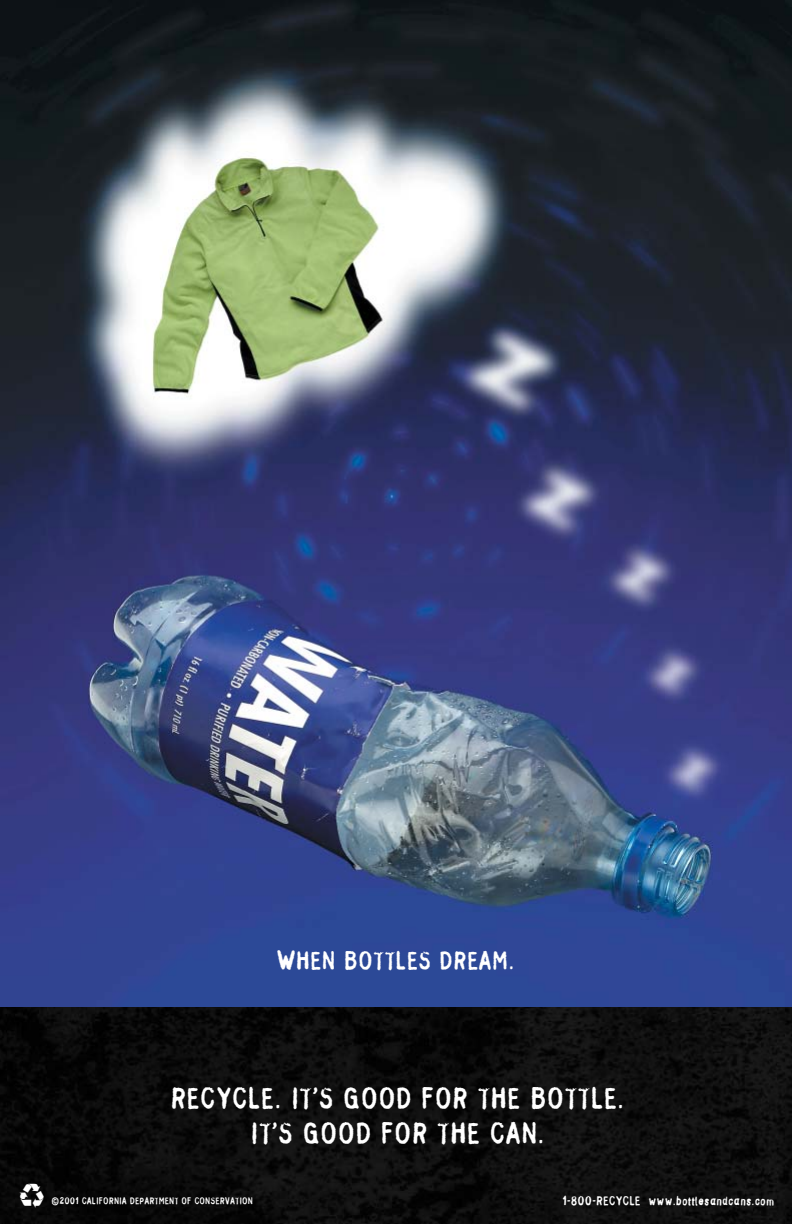
<style>
.page{position:relative;width:792px;height:1224px;background:#fff}
.page>*{position:absolute;margin:0;border:0;box-sizing:border-box;transform-origin:0 0}
.t1{font:28px/35px "Stamp Gothic";color:#fff;text-align:center;scale:.9 1}
.t2{font:24px "Stamp Gothic";color:#fff;scale:.9 1}
.t3{font:24px "Recycle";color:#fff}
.t4{font:12px "Stamp Gothic";color:#fff;scale:.9 1}
.t5{font:9px "Stamp Gothic";color:#fff;scale:.9 1}
</style>
<div class="page">
<img style="left:0;top:0;width:792px;height:1007px">
<div style="left:0;top:1007px;width:792px;height:216px;background:#0d0d0d"></div>
<p class="t2" style="left:277px;top:952px;width:266px">WHEN BOTTLES DREAM.</p>
<p class="t1" style="left:170px;top:1082px;width:506px">RECYCLE. IT’S GOOD FOR THE BOTTLE.<br>IT’S GOOD FOR THE CAN.</p>
<p class="t3" style="left:18px;top:1183px;width:28px">C</p>
<p class="t5" style="left:51px;top:1198px;width:226px">©2001 CALIFORNIA DEPARTMENT OF CONSERVATION</p>
<p class="t4" style="left:562px;top:1197px;width:237px">1-800-RECYCLE www.bottlesandcans.com</p>
</div>
